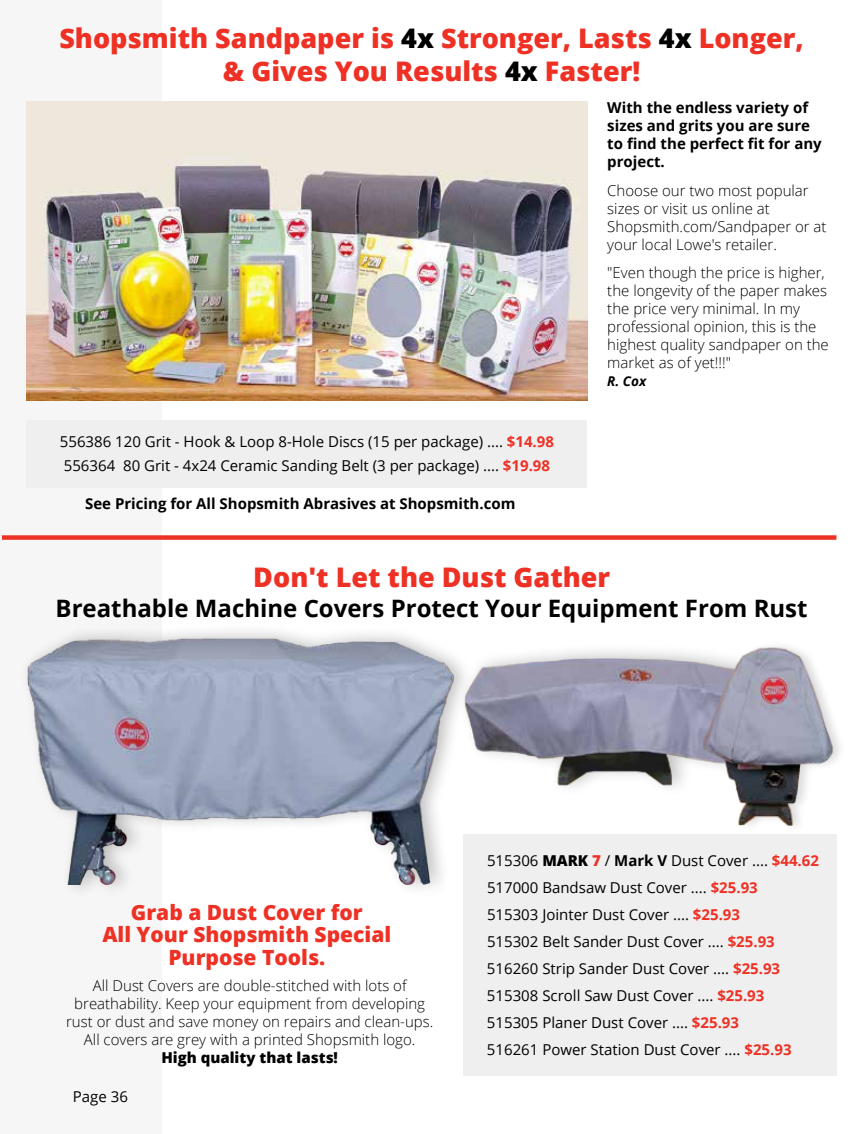
<style>
.page{position:relative;width:864px;height:1134px;background:#fff}
.page>*{position:absolute;margin:0;border:0;box-sizing:border-box;transform-origin:0 0}
.t1{font:800 27px/33px "Open Sans";color:#ee3124;text-align:center}
.t2{font:700 24px "Open Sans";color:#000}
.t3{font:800 21px/22.5px "Open Sans";color:#ee3124;text-align:center}
.t4{font:300 15px/18px "Open Sans";color:#000}
.t5{font:15px/27px "Open Sans";color:#000}
.t6{font:700 15px/18px "Open Sans";color:#000}
.t7{font:800 15px "Open Sans";color:#000}
.t8{font:italic 700 13.5px "Open Sans";color:#000}
.s1{color:#000}
.s2{font-weight:700;color:#ee3124}
.s3{font-weight:800}
.s4{font-weight:800;color:#ee3124}
.s5{font-weight:700}
</style>
<div class="page">
<div style="left:0;top:0;width:162px;height:1134px;background:#f6f6f6"></div>
<div style="left:27px;top:420px;width:560px;height:67px;background:#efeff0"></div>
<img style="left:27px;top:102px;width:560px;height:298px">
<div style="left:2px;top:535px;width:834px;height:5px;background:#ee3124"></div>
<div style="left:463px;top:834px;width:374px;height:241px;background:#efeff0"></div>
<img style="left:474px;top:650px;width:225px;height:138px">
<div style="left:19px;top:623px;width:455px;height:276px;background:#000;opacity:.25"></div>
<img style="left:19px;top:623px;width:448px;height:261px">
<img style="left:699px;top:646px;width:137px;height:179px">
<h1 class="t1" style="left:59px;top:20px;width:746px">Shopsmith Sandpaper is <span class="s1">4x</span> Stronger, Lasts <span class="s1">4x</span> Longer, &amp; Gives You Results <span class="s1">4x</span> Faster!</h1>
<p class="t5" style="left:60px;top:430px;width:496px;line-height:24px">556386 120 Grit - Hook &amp; Loop 8-Hole Discs (15 per package) .... <span class="s2">$14.98<br></span>556364 80 Grit - 4x24 Ceramic Sanding Belt (3 per package) .... <span class="s2">$19.98</span></p>
<p class="t6" style="left:85px;top:494px;width:432px">See Pricing for All Shopsmith Abrasives at Shopsmith.com</p>
<p class="t6" style="left:607px;top:99px;width:216px">With the endless variety of sizes and grits you are sure to find the perfect fit for any project.</p>
<p class="t4" style="left:607px;top:181px;width:221px">Choose our two most popular sizes or visit us online at<br>Shopsmith.com/Sandpaper or at your local Lowe's retailer.</p>
<p class="t4" style="left:607px;top:264px;width:223px">"Even though the price is higher, the longevity of the paper makes the price very minimal. In my professional opinion, this is the highest quality sandpaper on the market as of yet!!!"</p>
<p class="t8" style="left:607px;top:372px;width:40px">R. Cox</p>
<h1 class="t1" style="left:253px;top:559px;width:358px">Don't Let the Dust Gather</h1>
<h2 class="t2" style="left:56px;top:591px;width:754px">Breathable Machine Covers Protect Your Equipment From Rust</h2>
<h3 class="t3" style="left:102px;top:900px;width:290px">Grab a Dust Cover for<br>All Your Shopsmith Special<br>Purpose Tools.</h3>
<p class="t4" style="left:66px;top:976px;width:369px;text-align:center">All Dust Covers are double-stitched with lots of breathability. Keep your equipment from developing rust or dust and save money on repairs and clean-ups.<br>All covers are grey with a printed Shopsmith logo.</p>
<p class="t7" style="left:161px;top:1046px;width:178px">High quality that lasts!</p>
<p class="t5" style="left:73px;top:1083px;width:57px">Page 36</p>
<p class="t5" style="left:487px;top:847px;width:333px">515306 <span class="s3">MARK</span> <span class="s4">7</span> / <span class="s5">Mark V</span> Dust Cover .... <span class="s2">$44.62<br></span>517000 Bandsaw Dust Cover .... <span class="s2">$25.93<br></span>515303 Jointer Dust Cover .... <span class="s2">$25.93<br></span>515302 Belt Sander Dust Cover .... <span class="s2">$25.93<br></span>516260 Strip Sander Dust Cover .... <span class="s2">$25.93<br></span>515308 Scroll Saw Dust Cover .... <span class="s2">$25.93<br></span>515305 Planer Dust Cover .... <span class="s2">$25.93<br></span>516261 Power Station Dust Cover .... <span class="s2">$25.93</span></p>
</div>
